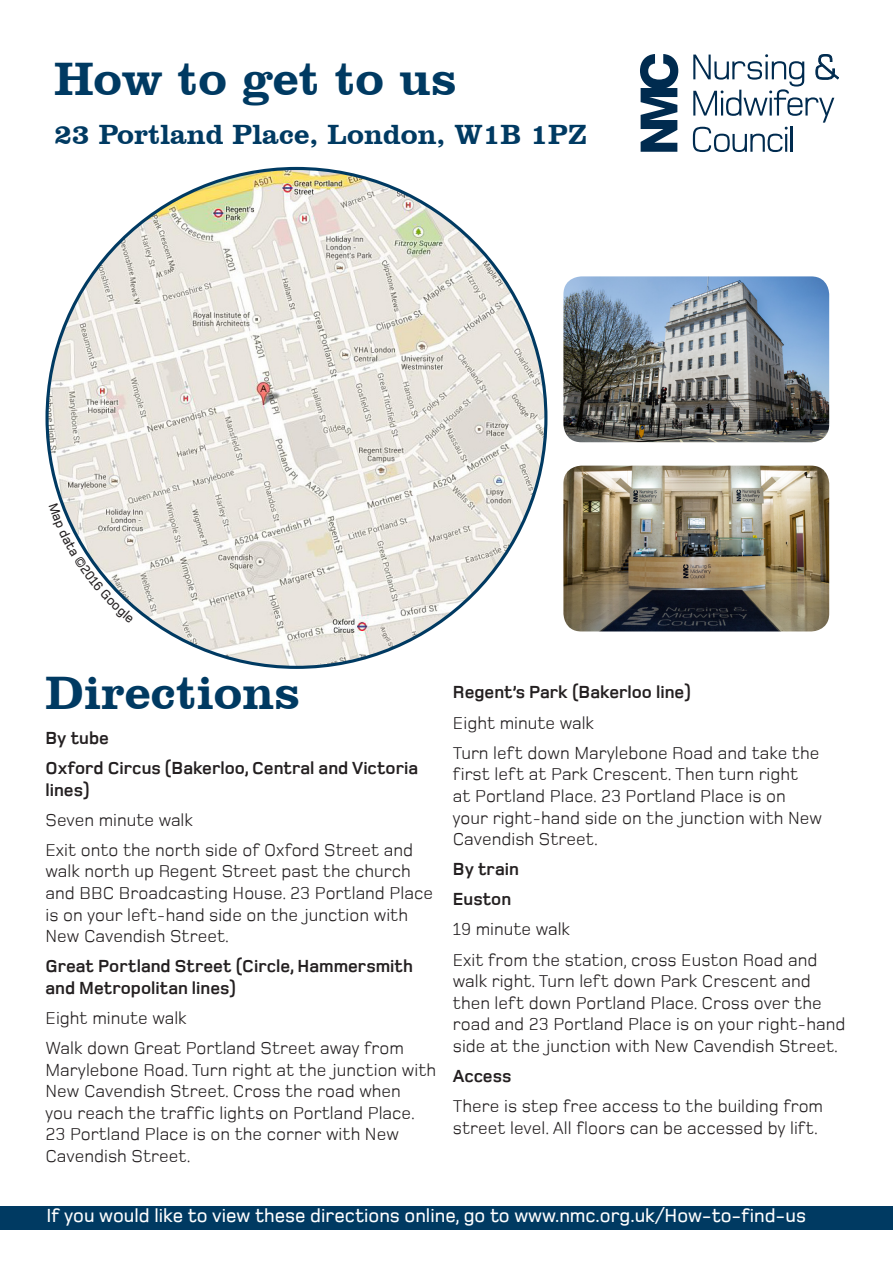
<style>
.page{position:relative;width:893px;height:1263px;background:#fff}
.page>*{position:absolute;margin:0;border:0;box-sizing:border-box;transform-origin:0 0}
.t1{font:800 48px "Clarendon BT";color:#003a62}
.t2{font:800 28.5px "Clarendon BT";color:#003a62}
.t3{font:500 19.5px "Foundry Monoline";color:#fff}
.t4{font:18px/21.6px "Foundry Monoline";color:#231f20}
.t5{font:700 18px/21.6px "Foundry Monoline";color:#231f20}
</style>
<div class="page">
<svg style="left:640px;top:54px;width:38px;height:98px"></svg>
<svg style="left:693px;top:54px;width:146px;height:98px"></svg>
<hr style="left:791px;top:126px;width:2px;height:26px;background:#002b4f">
<img style="left:47px;top:168px;width:499px;height:499px;border-radius:249px">
<img style="left:563px;top:276px;width:266px;height:166px">
<img style="left:563px;top:466px;width:266px;height:165px">
<div style="left:0;top:1205px;width:893px;height:24px;background:#003a62"></div>
<svg style="left:60px;top:503px;width:74px;height:106px"></svg>
<p class="t1" style="left:54px;top:49px;width:404px">How to get to us</p>
<p class="t2" style="left:54px;top:116px;width:535px">23 Portland Place, London, W1B 1PZ</p>
<p class="t1" style="left:45px;top:663px;width:256px">Directions</p>
<p class="t5" style="left:45px;top:727px;width:65px">By tube</p>
<p class="t5" style="left:45px;top:757px;width:374px">Oxford Circus (Bakerloo, Central and Victoria lines)</p>
<p class="t4" style="left:45px;top:809px;width:149px">Seven minute walk</p>
<p class="t4" style="left:45px;top:839px;width:389px">Exit onto the north side of Oxford Street and walk north up Regent Street past the church and BBC Broadcasting House. 23 Portland Place is on your left-hand side on the junction with New Cavendish Street.</p>
<p class="t5" style="left:45px;top:955px;width:369px">Great Portland Street (Circle, Hammersmith and Metropolitan lines)</p>
<p class="t4" style="left:45px;top:1007px;width:143px">Eight minute walk</p>
<p class="t4" style="left:45px;top:1037px;width:392px">Walk down Great Portland Street away from Marylebone Road. Turn right at the junction with New Cavendish Street. Cross the road when<br>you reach the traffic lights on Portland Place.<br>23 Portland Place is on the corner with New Cavendish Street.</p>
<p class="t5" style="left:453px;top:682px;width:240px">Regent’s Park (Bakerloo line)</p>
<p class="t4" style="left:453px;top:712px;width:143px">Eight minute walk</p>
<p class="t4" style="left:453px;top:742px;width:371px">Turn left down Marylebone Road and take the first left at Park Crescent. Then turn right<br>at Portland Place. 23 Portland Place is on your right-hand side on the junction with New Cavendish Street.</p>
<p class="t5" style="left:453px;top:858px;width:68px">By train</p>
<p class="t5" style="left:453px;top:889px;width:60px">Euston</p>
<p class="t4" style="left:453px;top:918px;width:119px">19 minute walk</p>
<p class="t4" style="left:453px;top:949px;width:394px">Exit from the station, cross Euston Road and walk right. Turn left down Park Crescent and then left down Portland Place. Cross over the road and 23 Portland Place is on your right-hand side at the junction with New Cavendish Street.</p>
<p class="t5" style="left:453px;top:1065px;width:60px">Access</p>
<p class="t4" style="left:453px;top:1095px;width:372px">There is step free access to the building from street level. All floors can be accessed by lift.</p>
<p class="t3" style="left:47px;top:1205px;width:761px">If you would like to view these directions online, go to www.nmc.org.uk/How-to-find-us</p>
</div>
